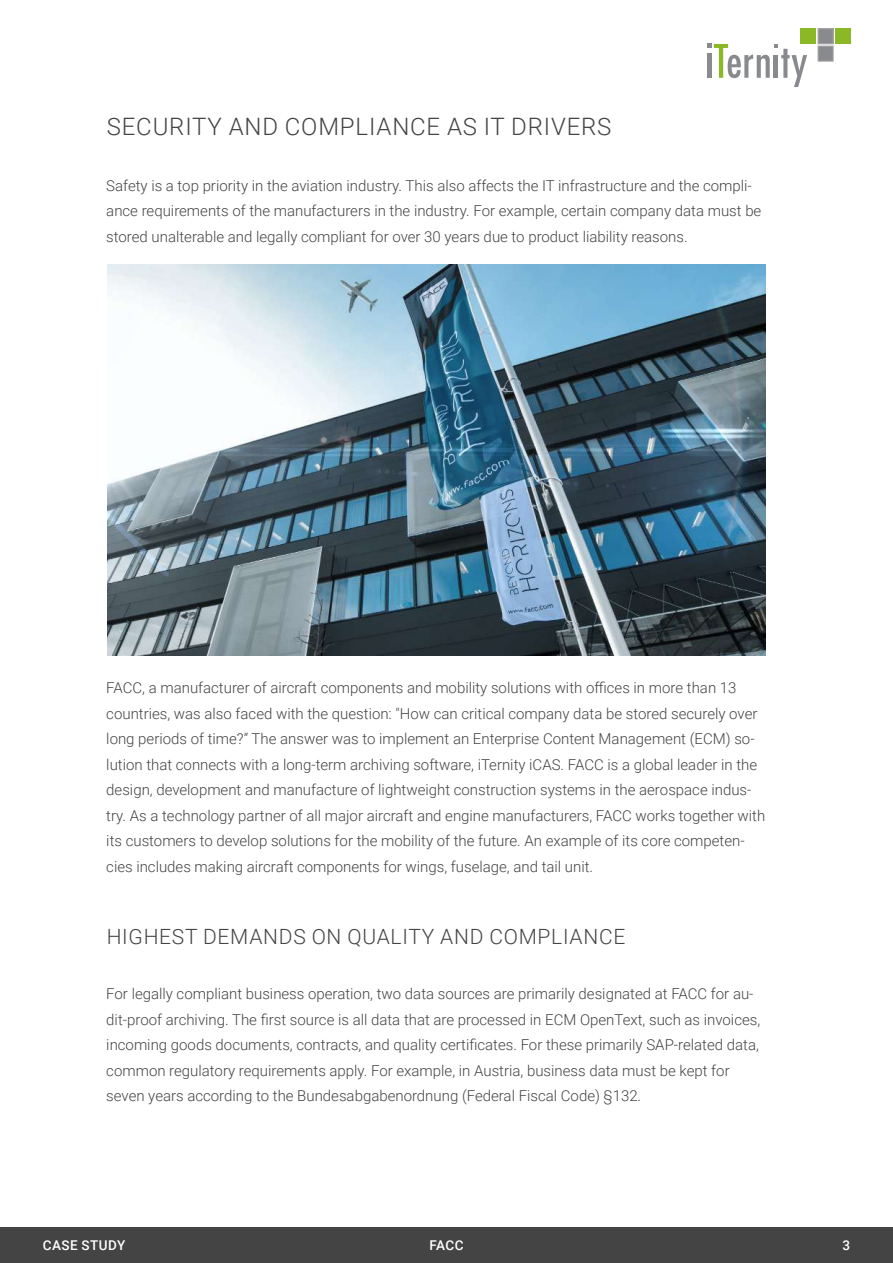
<style>
.page{position:relative;width:893px;height:1263px;background:#fff}
.page>*{position:absolute;margin:0;border:0;box-sizing:border-box;transform-origin:0 0}
.t1{font:300 24px "Roboto";letter-spacing:.035em;color:#444}
.t2{font:300 21px "Roboto";letter-spacing:.035em;color:#444}
.t3{font:300 15px/25.5px "Roboto";color:#444}
.t4{font:500 13.5px "Roboto";letter-spacing:.035em;color:#fff}
</style>
<div class="page">
<div style="left:0;top:1228px;width:893px;height:35px;background:#444"></div>
<svg style="left:708px;top:44px;width:99px;height:43px"></svg>
<div style="left:818px;top:29px;width:15px;height:15px;background:#898a8d"></div>
<div style="left:818px;top:29px;width:15px;height:15px;border:1px solid #acabab"></div>
<div style="left:801px;top:29px;width:15px;height:15px;background:#8ab925"></div>
<div style="left:835px;top:29px;width:15px;height:15px;background:#8ab925"></div>
<div style="left:818px;top:46px;width:15px;height:15px;background:#898a8d;border:1px solid #acabab"></div>
<img style="left:108px;top:264px;width:657px;height:391px">
<h1 class="t1" style="left:107px;top:110px;width:506px">SECURITY AND COMPLIANCE AS IT DRIVERS</h1>
<p class="t3" style="left:106px;top:172px;width:657px">Safety is a top priority in the aviation industry. This also affects the IT infrastructure and the compli&shy;ance requirements of the manufacturers in the industry. For example, certain company data must be stored unalterable and legally compliant for over 30 years due to product liability reasons.</p>
<p class="t3" style="left:106px;top:674px;width:660px">FACC, a manufacturer of aircraft components and mobility solutions with offices in more than 13 countries, was also faced with the question: "How can critical company data be stored securely over long periods of time?” The answer was to implement an Enterprise Content Management (ECM) so&shy;lution that connects with a long-term archiving software, iTernity iCAS. FACC is a global leader in the design, development and manufacture of lightweight construction systems in the aerospace indus&shy;try. As a technology partner of all major aircraft and engine manufacturers, FACC works together with its customers to develop solutions for the mobility of the future. An example of its core competen&shy;cies includes making aircraft components for wings, fuselage, and tail unit.</p>
<h2 class="t2" style="left:107px;top:922px;width:520px">HIGHEST DEMANDS ON QUALITY AND COMPLIANCE</h2>
<p class="t3" style="left:106px;top:981px;width:655px">For legally compliant business operation, two data sources are primarily designated at FACC for au&shy;dit-proof archiving. The first source is all data that are processed in ECM OpenText, such as invoices, incoming goods documents, contracts, and quality certificates. For these primarily SAP-related data, common regulatory requirements apply. For example, in Austria, business data must be kept for seven years according to the Bundesabgabenordnung (Federal Fiscal Code) §132.</p>
<p class="t4" style="left:43px;top:1235px;width:84px">CASE STUDY</p>
<p class="t4" style="left:429px;top:1235px;width:36px">FACC</p>
<p class="t4" style="left:842px;top:1235px;width:9px">3</p>
</div>
